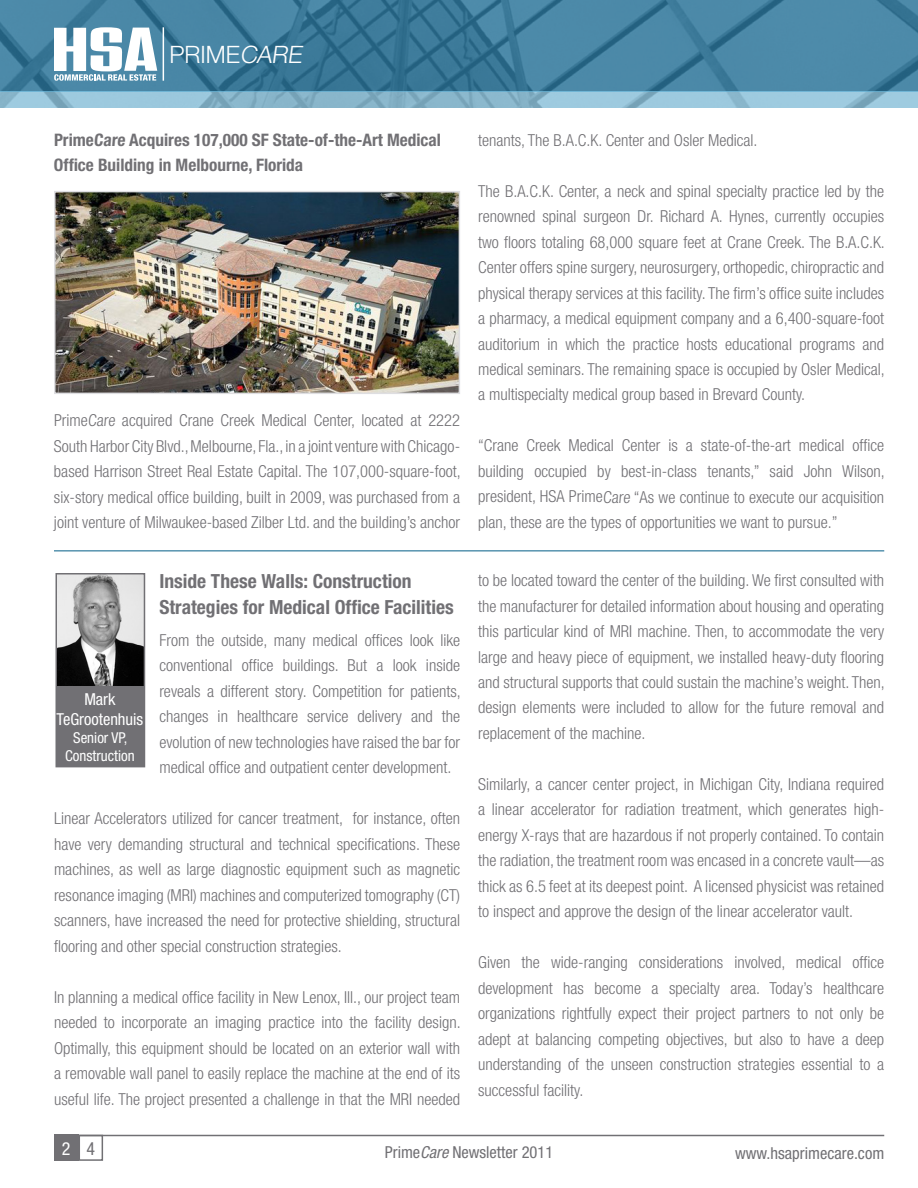
<style>
.page{position:relative;width:918px;height:1188px;background:#fff}
.page>*{position:absolute;margin:0;border:0;box-sizing:border-box;transform-origin:0 0}
.t1{font:300 24px "Helvetica Neue";color:#fff}
.t2{font:700 condensed 19.5px/25.5px "Helvetica Neue";color:#717074}
.t3{font:condensed 18px "Helvetica Neue";color:#fff}
.t4{font:700 condensed 17.25px/25.5px "Helvetica Neue";color:#717074}
.t5{font:300 condensed 16.5px/25.5px "Helvetica Neue";color:#717074;text-align:justify}
.t6{font:condensed 16.5px "Helvetica Neue";color:#717074}
.t7{font:condensed 16.5px/19.8px "Helvetica Neue";color:#fff;text-align:center}
.t8{font:condensed 15px/18px "Helvetica Neue";color:#fff;text-align:center}
.s1{color:#717074}
.s2{font-style:italic}
</style>
<div class="page">
<svg style="left:0;top:0;width:917px;height:92px;background:#42809f"></svg>
<svg style="left:54px;top:27px;width:103px;height:54px"></svg>
<hr style="left:163px;top:27px;width:1px;height:54px;background:#fff">
<svg style="left:0;top:92px;width:917px;height:16px;background:#91bed3"></svg>
<hr style="left:54px;top:1135px;width:830px;height:1px;background:#717074">
<div style="left:54px;top:1135px;width:25px;height:26px;background:#717074"></div>
<div style="left:79px;top:1135px;width:24px;height:26px;border:2px solid #717074"></div>
<hr style="left:917px;top:0;width:1px;height:92px;background:#035d86">
<svg style="left:917px;top:92px;width:1px;height:16px"></svg>
<img style="left:57px;top:194px;width:400px;height:197px">
<div style="left:54px;top:191px;width:406px;height:203px;border:2px solid #dedee1"></div>
<hr style="left:54px;top:550px;width:830px;height:1px;background:#035d86">
<div style="left:56px;top:574px;width:88px;height:193px;background:#717074"></div>
<img style="left:59px;top:576px;width:83px;height:110px">
<div style="left:56px;top:573px;width:89px;height:194px;border:2px solid #717074"></div>
<h1 class="t1" style="left:169px;top:40px;width:138px">PRIMECARE</h1>
<p class="t4" style="left:54px;top:127px;width:389px">PrimeCare Acquires 107,000 SF State-of-the-Art Medical<br>Office Building in Melbourne, Florida</p>
<p class="t5" style="left:54px;top:408px;width:408px">PrimeCare acquired Crane Creek Medical Center, located at 2222<br>South Harbor City Blvd., Melbourne, Fla., in a joint venture with Chicago&shy;based Harrison Street Real Estate Capital. The 107,000-square-foot, six-story medical office building, built in 2009, was purchased from a joint venture of Milwaukee-based Zilber Ltd. and the building’s anchor</p>
<p class="t2" style="left:159px;top:568px;width:296px">Inside These Walls: Construction<br>Strategies for Medical Office Facilities</p>
<p class="t5" style="left:159px;top:627px;width:303px">From the outside, many medical offices look like conventional office buildings. But a look inside reveals a different story. Competition for patients, changes in healthcare service delivery and the evolution of new technologies have raised the bar for medical office and outpatient center development.</p>
<p class="t5" style="left:54px;top:806px;width:408px">Linear Accelerators utilized for cancer treatment, for instance, often have very demanding structural and technical specifications. These machines, as well as large diagnostic equipment such as magnetic resonance imaging (MRI) machines and computerized tomography (CT) scanners, have increased the need for protective shielding, structural flooring and other special construction strategies.</p>
<p class="t5" style="left:54px;top:984px;width:408px">In planning a medical office facility in New Lenox, Ill., our project team needed to incorporate an imaging practice into the facility design.<br>Optimally, this equipment should be located on an exterior wall with a removable wall panel to easily replace the machine at the end of its useful life. The project presented a challenge in that the MRI needed</p>
<p class="t7" style="left:57px;top:689px;width:88px">Mark<br>TeGrootenhuis</p>
<p class="t8" style="left:65px;top:729px;width:71px">Senior VP,<br>Construction</p>
<p class="t5" style="left:478px;top:127px;width:281px">tenants, The B.A.C.K. Center and Osler Medical.</p>
<p class="t5" style="left:478px;top:178px;width:408px">The B.A.C.K. Center, a neck and spinal specialty practice led by the renowned spinal surgeon Dr. Richard A. Hynes, currently occupies two floors totaling 68,000 square feet at Crane Creek. The B.A.C.K.<br>Center offers spine surgery, neurosurgery, orthopedic, chiropractic and physical therapy services at this facility. The firm’s office suite includes a pharmacy, a medical equipment company and a 6,400-square-foot auditorium in which the practice hosts educational programs and medical seminars. The remaining space is occupied by Osler Medical, a multispecialty medical group based in Brevard County.</p>
<p class="t5" style="left:478px;top:433px;width:408px">“Crane Creek Medical Center is a state-of-the-art medical office building occupied by best-in-class tenants,” said John Wilson, president, HSA PrimeCare “As we continue to execute our acquisition plan, these are the types of opportunities we want to pursue.”</p>
<p class="t5" style="left:478px;top:567px;width:408px">to be located toward the center of the building. We first consulted with the manufacturer for detailed information about housing and operating this particular kind of MRI machine. Then, to accommodate the very large and heavy piece of equipment, we installed heavy-duty flooring and structural supports that could sustain the machine’s weight. Then, design elements were included to allow for the future removal and replacement of the machine.</p>
<p class="t5" style="left:478px;top:771px;width:408px">Similarly, a cancer center project, in Michigan City, Indiana required a linear accelerator for radiation treatment, which generates high&shy;energy X-rays that are hazardous if not properly contained. To contain the radiation, the treatment room was encased in a concrete vault—as thick as 6.5 feet at its deepest point. A licensed physicist was retained to inspect and approve the design of the linear accelerator vault.</p>
<p class="t5" style="left:478px;top:950px;width:408px">Given the wide-ranging considerations involved, medical office development has become a specialty area. Today’s healthcare organizations rightfully expect their project partners to not only be adept at balancing competing objectives, but also to have a deep understanding of the unseen construction strategies essential to a successful facility.</p>
<p class="t3" style="left:62px;top:1138px;width:35px">2 <span class="s1">4</span></p>
<p class="t6" style="left:385px;top:1143px;width:170px">Prime<span class="s2">Care</span> Newsletter 2011</p>
<p class="t6" style="left:735px;top:1144px;width:151px">www.hsaprimecare.com</p>
</div>
